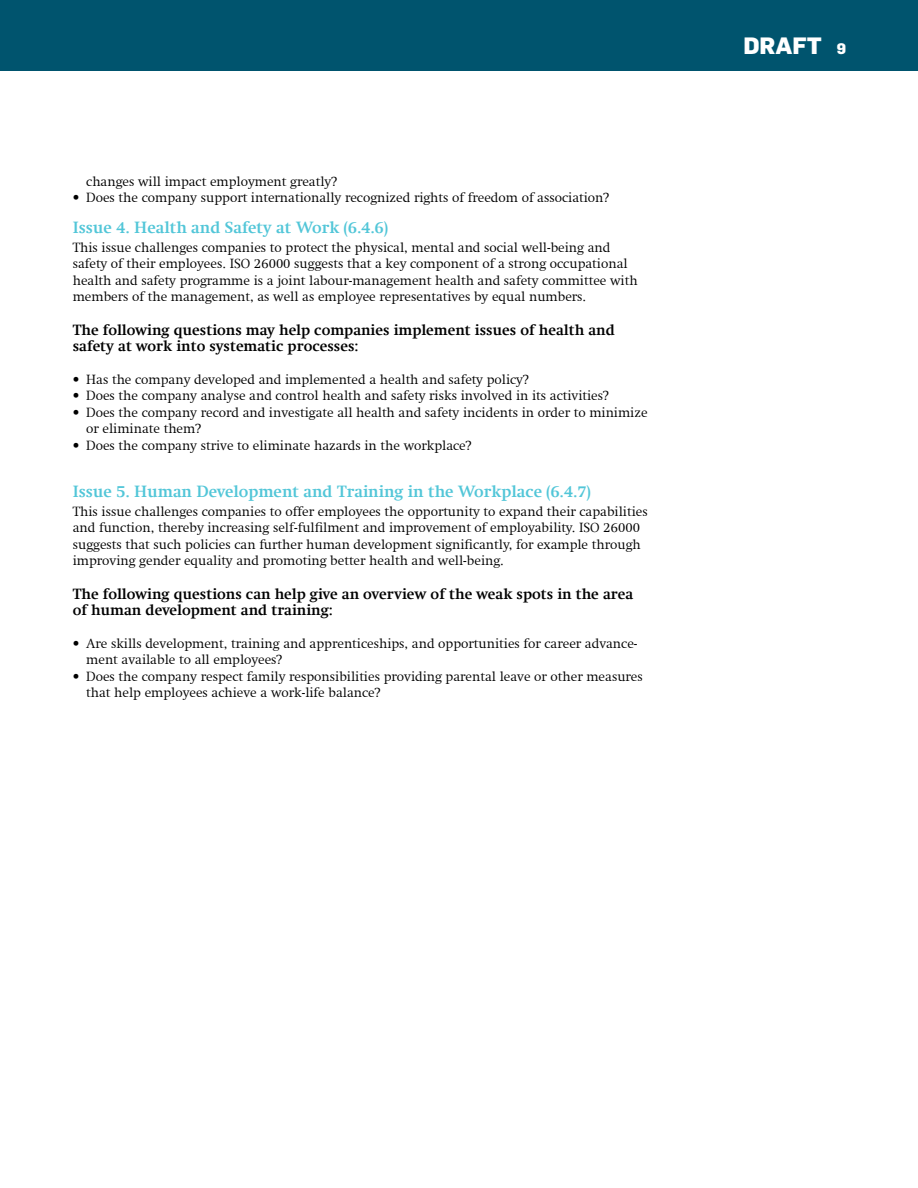
<style>
.page{position:relative;width:918px;height:1188px;background:#fff}
.page>*{position:absolute;margin:0;border:0;box-sizing:border-box;transform-origin:0 0}
.t1{font:800 23.25px "Flama";color:#fff}
.t2{font:700 16.5px "Swift Com";color:#52c6d8}
.t3{font:700 15px/16.5px "Swift Com";color:#000}
.t4{font:300 13.5px/16.5px "Swift Com";color:#000}
.s1{font-size:15px}
</style>
<div class="page">
<div style="left:0;top:0;width:918px;height:70px;background:#00546e"></div>
<p class="t4" style="left:86px;top:173px;width:252px">changes will impact employment greatly?</p>
<p class="t4" style="left:73px;top:190px;width:538px">• Does the company support internationally recognized rights of freedom of association?</p>
<p class="t2" style="left:73px;top:217px;width:317px">Issue 4. Health and Safety at Work (6.4.6)</p>
<p class="t4" style="left:73px;top:239px;width:566px">This issue challenges companies to protect the physical, mental and social well-being and safety of their employees. ISO 26000 suggests that a key component of a strong occupational health and safety programme is a joint labour-management health and safety committee with members of the management, as well as employee representatives by equal numbers.</p>
<p class="t3" style="left:73px;top:321px;width:544px">The following questions may help companies implement issues of health and safety at work into systematic processes:</p>
<p class="t4" style="left:73px;top:371px;width:457px">• Has the company developed and implemented a health and safety policy?</p>
<p class="t4" style="left:73px;top:388px;width:537px">• Does the company analyse and control health and safety risks involved in its activities?</p>
<p class="t4" style="left:86px;top:404px;width:563px;text-indent:-14px">• Does the company record and investigate all health and safety incidents in order to minimize or eliminate them?</p>
<p class="t4" style="left:73px;top:437px;width:400px">• Does the company strive to eliminate hazards in the workplace?</p>
<p class="t2" style="left:73px;top:481px;width:519px">Issue 5. Human Development and Training in the Workplace (6.4.7)</p>
<p class="t4" style="left:73px;top:503px;width:577px">This issue challenges companies to offer employees the opportunity to expand their capabilities and function, thereby increasing self-fulfilment and improvement of employability. ISO 26000 suggests that such policies can further human development significantly, for example through improving gender equality and promoting better health and well-being.</p>
<p class="t3" style="left:73px;top:585px;width:562px">The following questions can help give an overview of the weak spots in the area of human development and training:</p>
<p class="t4" style="left:86px;top:635px;width:553px;text-indent:-14px">• Are skills development, training and apprenticeships, and opportunities for career advance&shy;ment available to all employees?</p>
<p class="t4" style="left:86px;top:668px;width:558px;text-indent:-14px">• Does the company respect family responsibilities providing parental leave or other measures that help employees achieve a work-life balance?</p>
<h1 class="t1" style="left:743px;top:31px;width:104px">DRAFT <span class="s1">9</span></h1>
</div>
